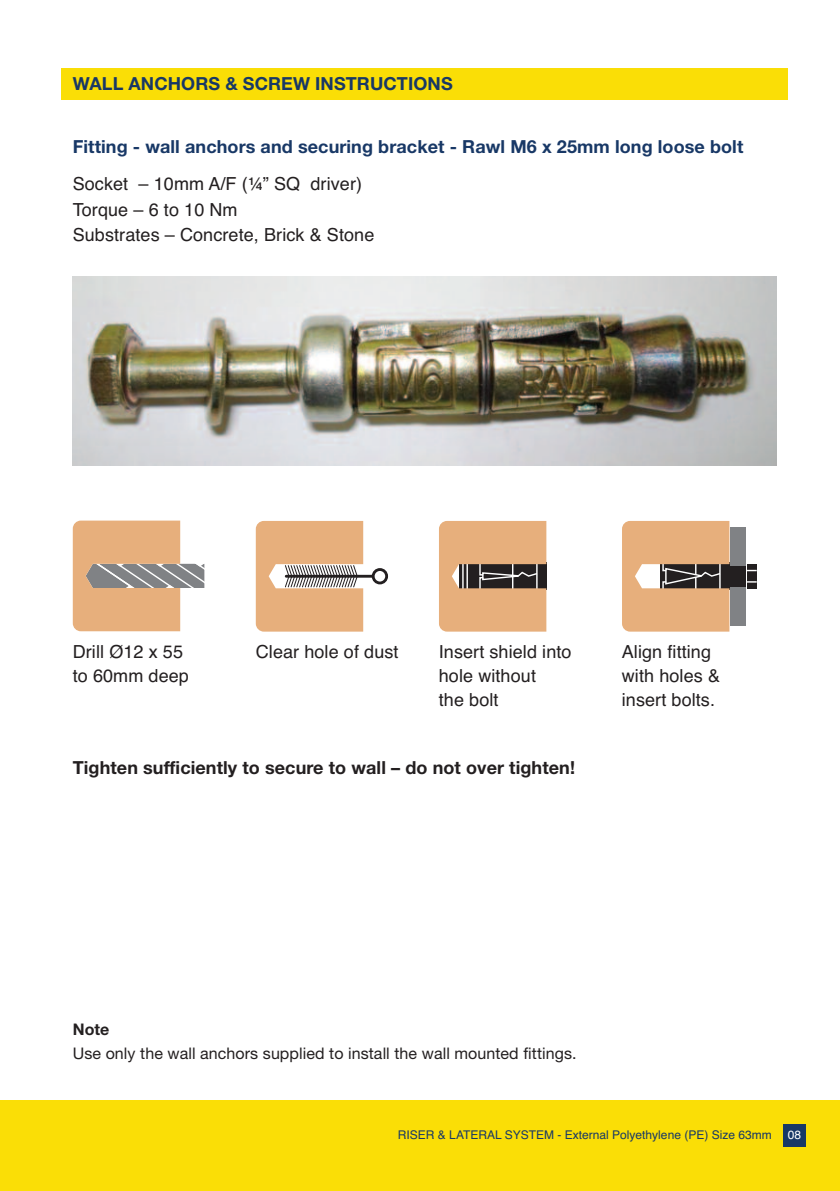
<style>
.page{position:relative;width:840px;height:1191px;background:#fff}
.page>*{position:absolute;margin:0;border:0;box-sizing:border-box;transform-origin:0 0}
.t1{font:18px/24px "Helvetica";letter-spacing:.005em;color:#231f20}
.t2{font:700 18px "Helvetica Neue";letter-spacing:-.415em;color:#183866}
.t3{font:700 18px "Helvetica Neue";letter-spacing:.005em;color:#183866}
.t4{font:700 18px "Helvetica Neue";letter-spacing:.005em;color:#231f20}
.t5{font:16px "Helvetica Neue";letter-spacing:.005em;color:#231f20}
.t6{font:700 16px "Helvetica Neue";color:#231f20}
.t7{font:12px "Helvetica";color:#183866}
.t8{font:12px "Helvetica";color:#fff}
</style>
<div class="page">
<div style="left:0;top:1100px;width:839px;height:91px;background:#fade06"></div>
<div style="left:782px;top:1124px;width:23px;height:23px;background:#183866"></div>
<div style="left:61px;top:68px;width:726px;height:31px;background:#fade06"></div>
<img style="left:73px;top:276px;width:703px;height:189px">
<svg style="left:73px;top:520px;width:132px;height:111px"></svg>
<hr style="left:286px;top:575px;width:86px;height:2px;background:#231f20">
<div style="left:371px;top:568px;width:17px;height:16px;border:3px solid #231f20;border-radius:50%"></div>
<svg style="left:256px;top:521px;width:107px;height:110px;background:#ddb086"></svg>
<svg style="left:439px;top:521px;width:107px;height:110px;background:#c99b72"></svg>
<div style="left:730px;top:565px;width:15px;height:22px;background:#231f20"></div>
<svg style="left:747px;top:564px;width:9px;height:24px"></svg>
<div style="left:730px;top:587px;width:15px;height:38px;background:#808285"></div>
<div style="left:730px;top:527px;width:15px;height:38px;background:#808285"></div>
<svg style="left:622px;top:521px;width:107px;height:110px;background:#d0a279"></svg>
<p class="t2" style="left:73px;top:67px;width:444px">SWTAALGLEA1N–C LHOOCRAST &amp;I OSNC&amp;R EI NWS TI NA SL MT REUNCT TOI OF NFSI T T I N G S</p>
<p class="t3" style="left:73px;top:130px;width:671px">Fitting - wall anchors and securing bracket - Rawl M6 x 25mm long loose bolt</p>
<p class="t1" style="left:73px;top:171px;width:303px;line-height:25.6px">Socket – 10mm A/F (¼” SQ driver)<br>Torque – 6 to 10 Nm<br>Substrates – Concrete, Brick &amp; Stone</p>
<p class="t1" style="left:73px;top:639px;width:118px">Drill Ø12 x 55 to 60mm deep</p>
<p class="t1" style="left:256px;top:639px;width:144px">Clear hole of dust</p>
<p class="t1" style="left:438px;top:639px;width:134px">Insert shield into hole without<br>the bolt</p>
<p class="t1" style="left:621px;top:639px;width:100px">Align fitting with holes &amp; insert bolts.</p>
<p class="t4" style="left:73px;top:751px;width:503px">Tighten sufficiently to secure to wall – do not over tighten!</p>
<p class="t6" style="left:73px;top:1014px;width:38px">Note</p>
<p class="t5" style="left:73px;top:1039px;width:505px">Use only the wall anchors supplied to install the wall mounted fittings.</p>
<p class="t7" style="left:397px;top:1128px;width:375px">RISER &amp; LATERAL SYSTEM - External Polyethylene (PE) Size 63mm</p>
<p class="t8" style="left:787px;top:1128px;width:15px">08</p>
</div>
